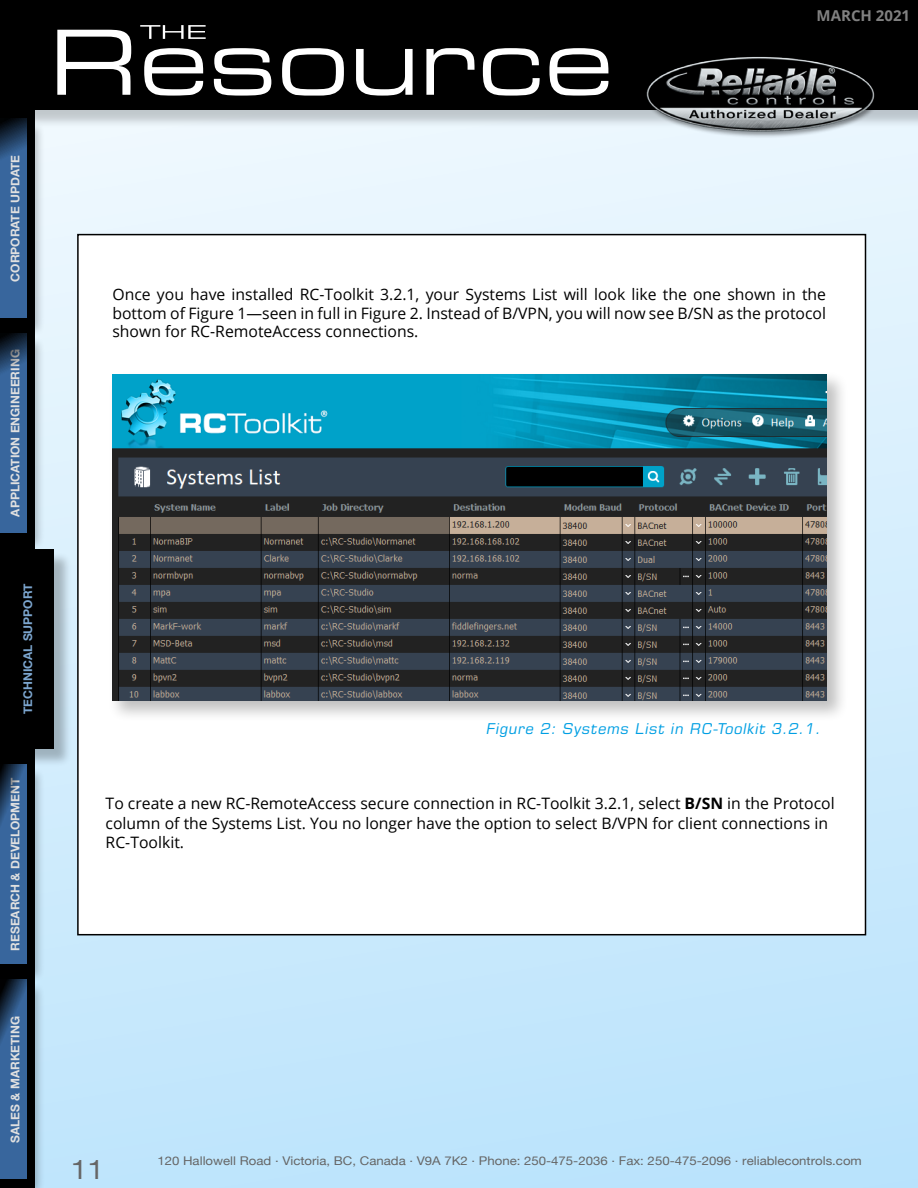
<style>
.page{position:relative;width:918px;height:1188px;background:#fff}
.page>*{position:absolute;margin:0;border:0;box-sizing:border-box;transform-origin:0 0}
.t1{font:90px "Eurostile LT Std Ex 2";color:#fff}
.Trade_Show_Booth_Num{font:27px "Helvetica Neue";color:#666;scale:1.1 1}
.t2{font:15.75px/19.5px "Open Sans";color:#000}
.t3{font:italic 15px "Eurostile LT Std";letter-spacing:.05em;color:#009fe3}
.t4{font:700 15px "Open Sans";color:#818181}
.t5{font:12px "Helvetica Neue";color:#666;scale:1.1 1}
.t6{font:700 12px "Helvetica Neue";color:#fff}
.t7{font:700 12px "Helvetica Neue";color:#7ca6cf}
.s1{font-weight:700}
</style>
<div class="page">
<div style="left:34px;top:110px;width:884px;height:1078px;background:linear-gradient(to bottom,#ebf6fc,#bae3fb)"></div>
<div style="left:77px;top:234px;width:789px;height:701px;background:#fff;border:2px solid #000"></div>
<div style="left:108px;top:370px;width:741px;height:353px;background:#000;opacity:.25"></div>
<img style="left:112px;top:375px;width:714px;height:325px">
<div style="left:2px;top:982px;width:44px;height:206px;background:#000;opacity:.25"></div>
<svg style="left:0;top:980px;width:27px;height:199px;background:#335e91"></svg>
<div style="left:2px;top:767px;width:44px;height:216px;background:#000;opacity:.25"></div>
<svg style="left:0;top:764px;width:27px;height:200px;background:#346094"></svg>
<div style="left:2px;top:121px;width:44px;height:216px;background:#000;opacity:.25"></div>
<svg style="left:0;top:118px;width:27px;height:200px;background:#356094"></svg>
<div style="left:2px;top:335px;width:44px;height:216px;background:#000;opacity:.25"></div>
<svg style="left:0;top:333px;width:27px;height:200px;background:#335d8f"></svg>
<div style="left:2px;top:0;width:916px;height:128px;background:#000;opacity:.2"></div>
<div style="left:0;top:0;width:918px;height:110px;background:#000"></div>
<img style="left:638px;top:56px;width:243px;height:86px">
<svg style="left:140px;top:25px;width:66px;height:14px"></svg>
<div style="left:1px;top:551px;width:72px;height:216px;background:#000;opacity:.25"></div>
<div style="left:0;top:549px;width:54px;height:200px;background:#000"></div>
<p class="t6" style="left:6px;top:282px;width:128px;rotate:-90deg">CORPORATE UPDATE</p>
<p class="t6" style="left:6px;top:517px;width:169px;rotate:-90deg">APPLICATION ENGINEERING</p>
<h1 class="t1" style="left:49px;top:0;width:567px">Resource</h1>
<p class="t4" style="left:817px;top:5px;width:95px">MARCH 2021</p>
<p class="t2" style="left:112px;top:284px;width:715px;line-height:18.9px;text-align:justify">Once you have installed RC-Toolkit 3.2.1, your Systems List will look like the one shown in the bottom of Figure 1—seen in full in Figure 2. Instead of B/VPN, you will now see B/SN as the protocol shown for RC-RemoteAccess connections.</p>
<p class="t7" style="left:19px;top:714px;width:132px;rotate:-90deg">TECHNICAL SUPPORT</p>
<p class="t6" style="left:6px;top:951px;width:174px;rotate:-90deg">RESEARCH &amp; DEVELOPMENT</p>
<p class="t3" style="left:487px;top:719px;width:336px">Figure 2: Systems List in RC-Toolkit 3.2.1.</p>
<p class="t2" style="left:106px;top:793px;width:731px">To create a new RC-RemoteAccess secure connection in RC-Toolkit 3.2.1, select <span class="s1">B/SN</span> in the Protocol column of the Systems List. You no longer have the option to select B/VPN for client connections in<br>RC-Toolkit.</p>
<p class="t6" style="left:6px;top:1143px;width:128px;rotate:-90deg">SALES &amp; MARKETING</p>
<p class="Trade_Show_Booth_Num" style="left:71px;top:1149px;width:32px">11</p>
<p class="t5" style="left:157px;top:1152px;width:642px">120 Hallowell Road . Victoria, BC, Canada . V9A 7K2 . Phone: 250-475-2036 . Fax: 250-475-2096 . reliablecontrols.com</p>
</div>
